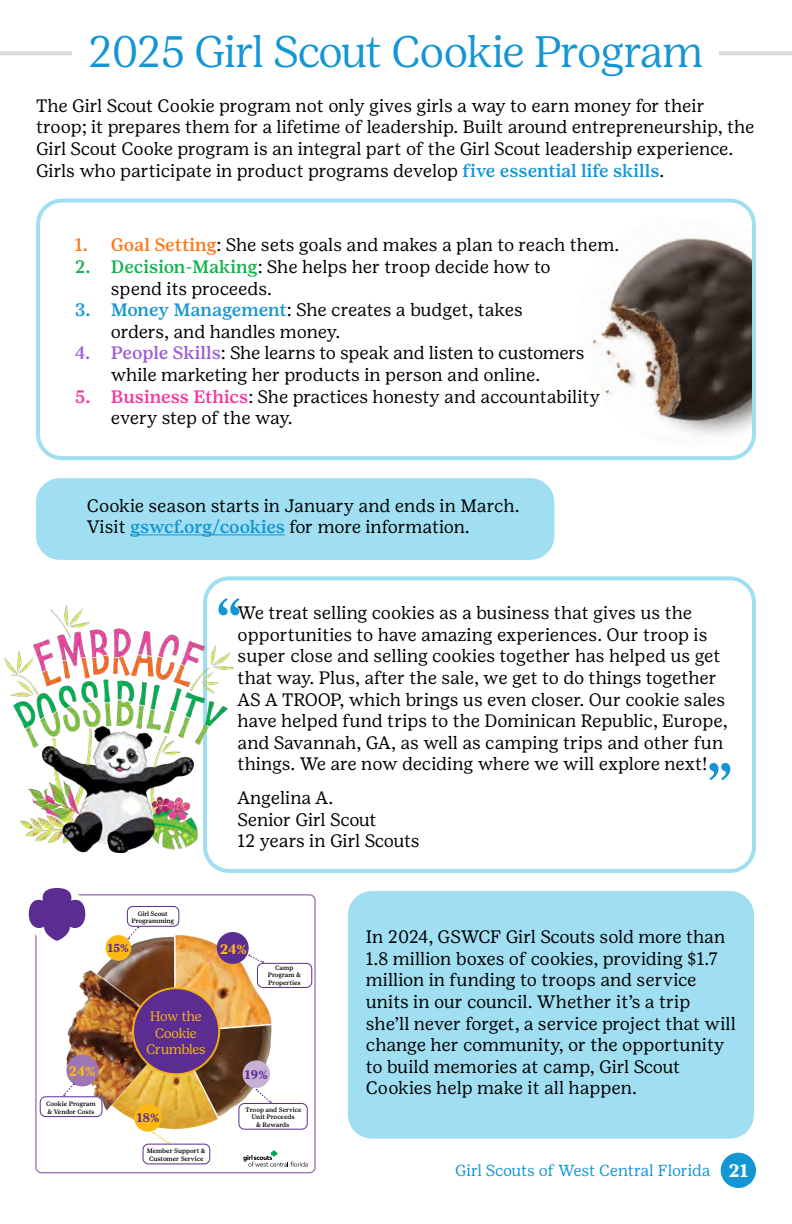
<style>
.page{position:relative;width:792px;height:1224px;background:#fff}
.page>*{position:absolute;margin:0;border:0;box-sizing:border-box;transform-origin:0 0}
.t1{font:500 54px "Girl Scout Text";color:#1496d4}
.t2{font:300 44px "Girl Scout Display";letter-spacing:-.02em;color:#1496d4}
.t3{font:18px/21.6px "Girl Scout Text";color:#000}
.t4{font:18px/21.6px "Girl Scout Text";letter-spacing:-.02em;color:#000}
.t5{font:16px "Girl Scout Text";letter-spacing:-.02em;color:#1496d4}
.t6{font:300 13.8px/16.4px "Girl Scout Display";letter-spacing:-.005em;color:#fdb913;text-align:center}
.t7{font:700 13.8px "Girl Scout Text";color:#fdb913}
.t8{font:700 12.4px "Girl Scout Text";color:#5c2d91}
.t9{font:700 11.6px "Girl Scout Text";color:#5c2d91}
.t10{font:500 6.4px/7.6px "Girl Scout Text";color:#000;text-align:center}
.s1{font-weight:500;color:#1496d4}
.s2{font-weight:500;color:#ff7818}
.s3{font-weight:500;color:#15b250}
.s4{font-weight:500;color:#9e5fd6}
.s5{font-weight:500;color:#fd329e}
.s6{font-weight:700;font-size:18px;color:#fff}
</style>
<div class="page">
<img style="left:592px;top:216px;width:159px;height:231px">
<div style="left:36px;top:199px;width:720px;height:261px;border:4px solid #a0def1;border-radius:24px"></div>
<div style="left:348px;top:891px;width:406px;height:248px;background:#a0def1;border-radius:24px"></div>
<div style="left:36px;top:478px;width:518px;height:82px;background:#a0def1;border-radius:24px"></div>
<hr style="left:0;top:51px;width:792px;height:4px;background:#d9d9d9">
<div style="left:73px;top:26px;width:646px;height:41px;background:#fff"></div>
<hr style="left:130px;top:534px;width:155px;height:1px;background:#1496d4">
<div style="left:721px;top:1153px;width:35px;height:35px;background:#1496d4;border-radius:50%"></div>
<div style="left:203px;top:576px;width:553px;height:297px;border:4px solid #a0def1;border-radius:24px"></div>
<img style="left:5px;top:605px;width:229px;height:247px">
<div style="left:35px;top:894px;width:281px;height:279px;border:1px solid #9e76b4;border-radius:6px"></div>
<img style="left:43px;top:906px;width:264px;height:257px">
<div style="left:133px;top:988px;width:86px;height:86px;background:#5c2d91;border-radius:50%"></div>
<svg style="left:29px;top:888px;width:56px;height:53px"></svg>
<div style="left:40px;top:1097px;width:62px;height:20px;border:1px solid #5c2d91;border-radius:5px"></div>
<div style="left:127px;top:906px;width:52px;height:21px;border:1px solid #5c2d91;border-radius:5px"></div>
<div style="left:143px;top:1144px;width:67px;height:20px;border:1px solid #5c2d91;border-radius:5px"></div>
<div style="left:239px;top:1103px;width:68px;height:26px;border:1px solid #5c2d91;border-radius:6px"></div>
<div style="left:257px;top:963px;width:55px;height:25px;border:1px solid #5c2d91;border-radius:5px"></div>
<svg style="left:243px;top:1151px;width:65px;height:16px"></svg>
<div style="left:66px;top:1055px;width:32px;height:31px;background:#9e76b4;border-radius:50%"></div>
<div style="left:217px;top:932px;width:32px;height:32px;background:#5c2d91;border-radius:50%"></div>
<div style="left:134px;top:1104px;width:28px;height:28px;background:#fdb913;border-radius:50%"></div>
<div style="left:243px;top:1060px;width:27px;height:28px;background:#c7b2d6;border-radius:50%"></div>
<div style="left:106px;top:935px;width:25px;height:26px;background:#fdb913;border-radius:50%"></div>
<svg style="left:63px;top:1084px;width:11px;height:12px"></svg>
<svg style="left:127px;top:927px;width:12px;height:12px"></svg>
<svg style="left:249px;top:955px;width:15px;height:8px"></svg>
<svg style="left:256px;top:1089px;width:15px;height:14px"></svg>
<svg style="left:153px;top:1132px;width:16px;height:12px"></svg>
<h2 class="t2" style="left:89px;top:27px;width:616px">2025 Girl Scout Cookie Program</h2>
<p class="t3" style="left:36px;top:95px;width:720px">The Girl Scout Cookie program not only gives girls a way to earn money for their troop; it prepares them for a lifetime of leadership. Built around entrepreneurship, the Girl Scout Cooke program is an integral part of the Girl Scout leadership experience.<br>Girls who participate in product programs develop <span class="s1">five essential life skills</span>.</p>
<p class="t3" style="left:75px;top:234px;width:546px"><span class="s2">1. Goal Setting</span>: She sets goals and makes a plan to reach them.</p>
<p class="t3" style="left:111px;top:256px;width:441px;text-indent:-36px"><span class="s3">2. Decision-Making</span>: She helps her troop decide how to spend its proceeds.</p>
<p class="t3" style="left:111px;top:299px;width:413px;text-indent:-36px"><span class="s1">3. Money Management</span>: She creates a budget, takes orders, and handles money.</p>
<p class="t3" style="left:75px;top:342px;width:511px;text-align:center"><span class="s4">4. People Skills</span>: She learns to speak and listen to customers while marketing her products in person and online.</p>
<p class="t3" style="left:111px;top:386px;width:491px;text-indent:-36px"><span class="s5">5. Business Ethics</span>: She practices honesty and accountability every step of the way.</p>
<p class="t3" style="left:87px;top:495px;width:434px">Cookie season starts in January and ends in March.<br>Visit <span class="s1">gswcf.org/cookies</span> for more information.</p>
<h1 class="t1" style="left:216px;top:589px;width:28px">“</h1>
<p class="t3" style="left:238px;top:602px;width:492px">We treat selling cookies as a business that gives us the opportunities to have amazing experiences. Our troop is super close and selling cookies together has helped us get that way. Plus, after the sale, we get to do things together AS A TROOP, which brings us even closer. Our cookie sales have helped fund trips to the Dominican Republic, Europe, and Savannah, GA, as well as camping trips and other fun things. We are now deciding where we will explore next!</p>
<p class="t4" style="left:238px;top:787px;width:184px">Angelina A.<br>Senior Girl Scout<br>12 years in Girl Scouts</p>
<h1 class="t1" style="left:733px;top:790px;width:28px;rotate:-180deg">“</h1>
<p class="t7" style="left:69px;top:1064px;width:29px">24%</p>
<p class="t10" style="left:46px;top:1100px;width:51px;text-align:left">Cookie Program &amp; Vendor Costs</p>
<p class="t10" style="left:131px;top:910px;width:44px">Girl Scout<br>Programming</p>
<p class="t9" style="left:108px;top:942px;width:23px">15%</p>
<p class="t7" style="left:220px;top:941px;width:29px">24%</p>
<p class="t6" style="left:146px;top:1008px;width:61px">How the<br>Cookie<br>Crumbles</p>
<p class="t10" style="left:268px;top:964px;width:35px">Camp<br>Program &amp;<br>Properties</p>
<p class="t8" style="left:137px;top:1110px;width:24px">18%</p>
<p class="t10" style="left:147px;top:1147px;width:60px">Member Support &amp;<br>Customer Service</p>
<p class="t8" style="left:245px;top:1067px;width:24px">19%</p>
<p class="t10" style="left:246px;top:1106px;width:57px">Troop and Service<br>Unit Proceeds<br>&amp; Rewards</p>
<p class="t3" style="left:366px;top:926px;width:372px">In 2024, GSWCF Girl Scouts sold more than 1.8 million boxes of cookies, providing $1.7 million in funding to troops and service units in our council. Whether it’s a trip she’ll never forget, a service project that will change her community, or the opportunity to build memories at camp, Girl Scout Cookies help make it all happen.</p>
<p class="t5" style="left:455px;top:1161px;width:295px">Girl Scouts of West Central Florida <span class="s6">21</span></p>
</div>
